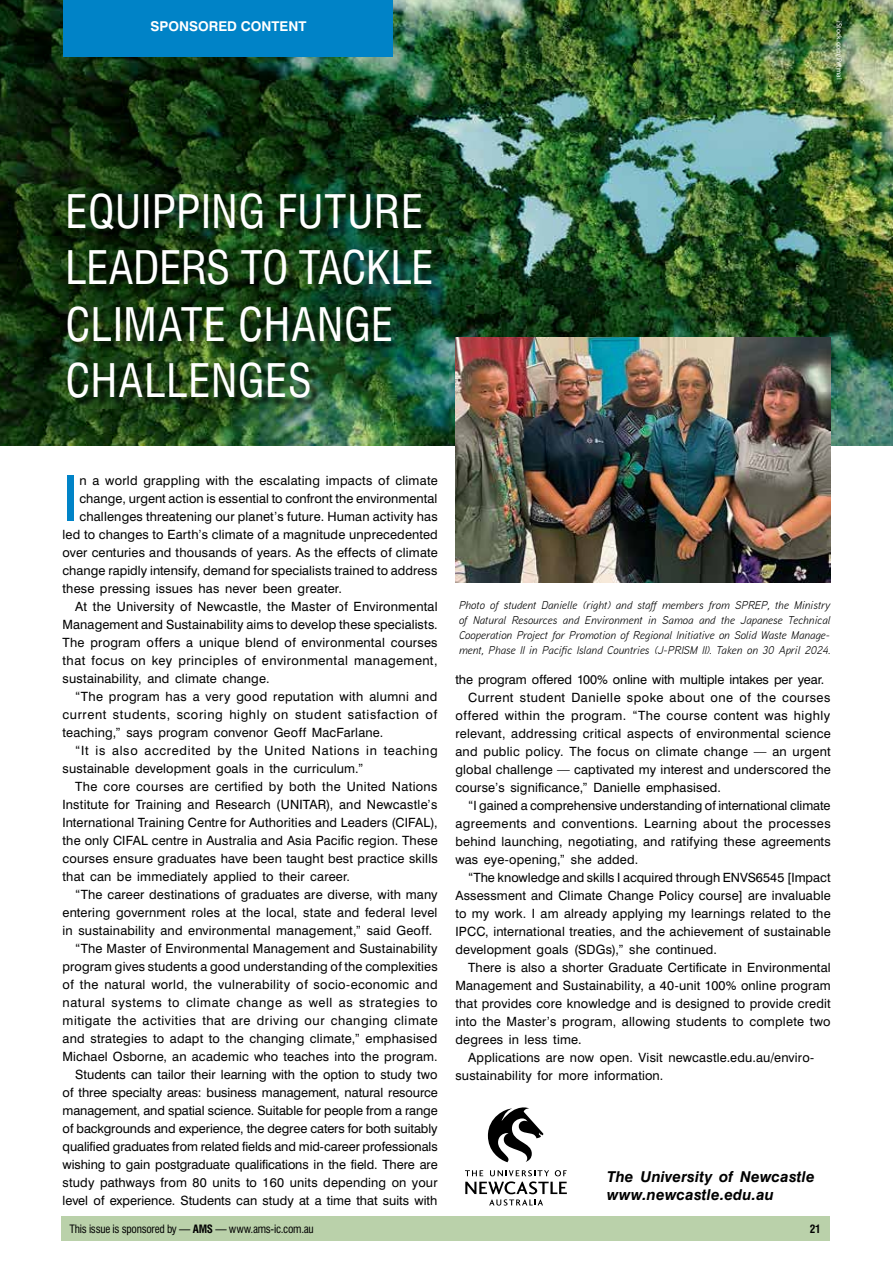
<style>
.page{position:relative;width:893px;height:1263px;background:#fff}
.page>*{position:absolute;margin:0;border:0;box-sizing:border-box;transform-origin:0 0}
.t1{font:62.85px "Swiss 721 BT";color:#0083c7}
.t2{font:condensed 45px/56.2px "Swiss 721 BT";letter-spacing:.015em;color:#fff}
.t3{font:italic 700 15px/18px "Swiss 721 BT";letter-spacing:.015em;color:#000}
.t4{font:700 13.5px "Swiss 721 BT";color:#fff}
.t5{font:12.75px "Swiss 721 BT";letter-spacing:.015em;color:#000}
.t6{font:12.75px "Swiss 721 BT";letter-spacing:-.005em;color:#000}
.t7{font:12.75px "Swiss 721 BT";letter-spacing:.035em;color:#000}
.t8{font:12.75px "Swiss 721 BT";letter-spacing:.04em;color:#000}
.t9{font:12.75px "Swiss 721 BT";letter-spacing:.05em;color:#000}
.t10{font:12.75px "Swiss 721 BT";letter-spacing:.045em;color:#000}
.t11{font:12.75px "Swiss 721 BT";letter-spacing:.055em;color:#000}
.t12{font:italic 11.25px/15px "Aaux Next";letter-spacing:.015em;color:#000;text-align:justify}
.t13{font:condensed 11.25px "Swiss 721 BT";letter-spacing:-.025em;color:#000}
.t14{font:700 condensed 11.25px "Swiss 721 BT";color:#000}
.t15{font:7.5px "Myriad Pro";color:#fff}
.s1{font-weight:700}
</style>
<div class="page">
<div style="left:61px;top:1216px;width:768px;height:24px;background:#bad1aa"></div>
<img style="left:0;top:0;width:893px;height:445px">
<img style="left:455px;top:338px;width:376px;height:244px">
<div style="left:64px;top:0;width:329px;height:56px;background:#0083c7"></div>
<div style="left:69px;top:195px;width:374px;height:212px;background:#000;opacity:.75"></div>
<svg style="left:465px;top:1170px;width:102px;height:35px"></svg>
<svg style="left:488px;top:1107px;width:55px;height:55px"></svg>
<p class="t4" style="left:150px;top:18px;width:157px">SPONSORED CONTENT</p>
<p class="t15" style="left:844px;top:21px;width:60px;rotate:90deg">iStock.com/Petmal</p>
<h2 class="t2" style="left:65px;top:184px;width:370px">EQUIPPING FUTURE<br>LEADERS TO TACKLE<br>CLIMATE CHANGE<br>CHALLENGES</h2>
<h1 class="t1" style="left:63px;top:460px;width:18px">I</h1>
<p class="t5" style="left:80px;top:473px;width:360px">n a world grappling with the escalating impacts of climate</p>
<p class="t5" style="left:80px;top:491px;width:359px">change, urgent action is essential to confront the environmental</p>
<p class="t5" style="left:80px;top:509px;width:360px">challenges threatening our planet’s future. Human activity has</p>
<p class="t5" style="left:63px;top:527px;width:377px">led to changes to Earth’s climate of a magnitude unprecedented</p>
<p class="t5" style="left:63px;top:545px;width:377px">over centuries and thousands of years. As the effects of climate</p>
<p class="t5" style="left:63px;top:563px;width:376px">change rapidly intensify, demand for specialists trained to address</p>
<p class="t5" style="left:63px;top:581px;width:281px">these pressing issues has never been greater.</p>
<p class="t5" style="left:75px;top:599px;width:364px">At the University of Newcastle, the Master of Environmental</p>
<p class="t5" style="left:63px;top:617px;width:377px">Management and Sustainability aims to develop these specialists.</p>
<p class="t5" style="left:63px;top:635px;width:377px">The program offers a unique blend of environmental courses</p>
<p class="t7" style="left:63px;top:653px;width:376px">that focus on key principles of environmental management,</p>
<p class="t5" style="left:63px;top:671px;width:208px">sustainability, and climate change.</p>
<p class="t5" style="left:75px;top:689px;width:363px">“The program has a very good reputation with alumni and</p>
<p class="t9" style="left:63px;top:707px;width:376px">current students, scoring highly on student satisfaction of</p>
<p class="t5" style="left:63px;top:725px;width:322px">teaching,” says program convenor Geoff MacFarlane.</p>
<p class="t11" style="left:75px;top:743px;width:364px">“It is also accredited by the United Nations in teaching</p>
<p class="t5" style="left:63px;top:761px;width:302px">sustainable development goals in the curriculum.”</p>
<p class="t5" style="left:75px;top:779px;width:364px">The core courses are certified by both the United Nations</p>
<p class="t5" style="left:63px;top:797px;width:376px">Institute for Training and Research (UNITAR), and Newcastle’s</p>
<p class="t5" style="left:63px;top:815px;width:377px">International Training Centre for Authorities and Leaders (CIFAL),</p>
<p class="t5" style="left:63px;top:833px;width:377px">the only CIFAL centre in Australia and Asia Pacific region. These</p>
<p class="t5" style="left:63px;top:851px;width:377px">courses ensure graduates have been taught best practice skills</p>
<p class="t5" style="left:63px;top:869px;width:289px">that can be immediately applied to their career.</p>
<p class="t5" style="left:75px;top:887px;width:364px">“The career destinations of graduates are diverse, with many</p>
<p class="t5" style="left:63px;top:905px;width:376px">entering government roles at the local, state and federal level</p>
<p class="t5" style="left:63px;top:923px;width:371px">in sustainability and environmental management,” said Geoff.</p>
<p class="t5" style="left:75px;top:941px;width:364px">“The Master of Environmental Management and Sustainability</p>
<p class="t5" style="left:63px;top:959px;width:377px">program gives students a good understanding of the complexities</p>
<p class="t5" style="left:63px;top:977px;width:377px">of the natural world, the vulnerability of socio-economic and</p>
<p class="t10" style="left:63px;top:995px;width:376px">natural systems to climate change as well as strategies to</p>
<p class="t8" style="left:63px;top:1013px;width:377px">mitigate the activities that are driving our changing climate</p>
<p class="t5" style="left:63px;top:1031px;width:376px">and strategies to adapt to the changing climate,” emphasised</p>
<p class="t5" style="left:63px;top:1049px;width:377px">Michael Osborne, an academic who teaches into the program.</p>
<p class="t5" style="left:75px;top:1067px;width:364px">Students can tailor their learning with the option to study two</p>
<p class="t6" style="left:63px;top:1085px;width:377px">of three specialty areas: business management, natural resource</p>
<p class="t6" style="left:63px;top:1103px;width:377px">management, and spatial science. Suitable for people from a range</p>
<p class="t6" style="left:63px;top:1121px;width:377px">of backgrounds and experience, the degree caters for both suitably</p>
<p class="t6" style="left:63px;top:1139px;width:377px">qualified graduates from related fields and mid-career professionals</p>
<p class="t6" style="left:63px;top:1157px;width:377px">wishing to gain postgraduate qualifications in the field. There are</p>
<p class="t5" style="left:63px;top:1175px;width:376px">study pathways from 80 units to 160 units depending on your</p>
<p class="t5" style="left:63px;top:1193px;width:376px">level of experience. Students can study at a time that suits with</p>
<p class="t12" style="left:459px;top:597px;width:373px">Photo of student Danielle (right) and staff members from SPREP, the Ministry of Natural Resources and Environment in Samoa and the Japanese Technical Cooperation Project for Promotion of Regional Initiative on Solid Waste Manage&shy;ment, Phase II in Pacific Island Countries (J-PRISM II). Taken on 30 April 2024.</p>
<p class="t6" style="left:455px;top:671px;width:370px">the program offered 100% online with multiple intakes per year.</p>
<p class="t8" style="left:468px;top:689px;width:364px">Current student Danielle spoke about one of the courses</p>
<p class="t7" style="left:455px;top:707px;width:376px">offered within the program. “The course content was highly</p>
<p class="t5" style="left:455px;top:725px;width:377px">relevant, addressing critical aspects of environmental science</p>
<p class="t5" style="left:455px;top:743px;width:377px">and public policy. The focus on climate change — an urgent</p>
<p class="t5" style="left:455px;top:761px;width:377px">global challenge — captivated my interest and underscored the</p>
<p class="t5" style="left:455px;top:779px;width:267px">course’s significance,” Danielle emphasised.</p>
<p class="t6" style="left:468px;top:797px;width:364px">“I gained a comprehensive understanding of international climate</p>
<p class="t7" style="left:455px;top:815px;width:377px">agreements and conventions. Learning about the processes</p>
<p class="t5" style="left:455px;top:833px;width:377px">behind launching, negotiating, and ratifying these agreements</p>
<p class="t5" style="left:455px;top:851px;width:184px">was eye-opening,” she added.</p>
<p class="t5" style="left:468px;top:870px;width:364px">“The knowledge and skills I acquired through ENVS6545 [Impact</p>
<p class="t5" style="left:455px;top:888px;width:377px">Assessment and Climate Change Policy course] are invaluable</p>
<p class="t5" style="left:455px;top:906px;width:377px">to my work. I am already applying my learnings related to the</p>
<p class="t5" style="left:455px;top:924px;width:377px">IPCC, international treaties, and the achievement of sustainable</p>
<p class="t5" style="left:455px;top:942px;width:263px">development goals (SDGs),” she continued.</p>
<p class="t5" style="left:468px;top:960px;width:364px">There is also a shorter Graduate Certificate in Environmental</p>
<p class="t5" style="left:455px;top:978px;width:377px">Management and Sustainability, a 40-unit 100% online program</p>
<p class="t5" style="left:455px;top:996px;width:377px">that provides core knowledge and is designed to provide credit</p>
<p class="t5" style="left:455px;top:1014px;width:377px">into the Master’s program, allowing students to complete two</p>
<p class="t5" style="left:455px;top:1032px;width:128px">degrees in less time.</p>
<p class="t5" style="left:468px;top:1050px;width:348px">Applications are now open. Visit newcastle.edu.au/enviro-</p>
<p class="t5" style="left:455px;top:1068px;width:209px">sustainability for more information.</p>
<p class="t3" style="left:607px;top:1167px;width:209px">The University of Newcastle www.newcastle.edu.au</p>
<p class="t13" style="left:70px;top:1222px;width:246px">This issue is sponsored by — <span class="s1">AMS</span> — www.ams-ic.com.au</p>
<p class="t14" style="left:810px;top:1222px;width:12px">21</p>
</div>
